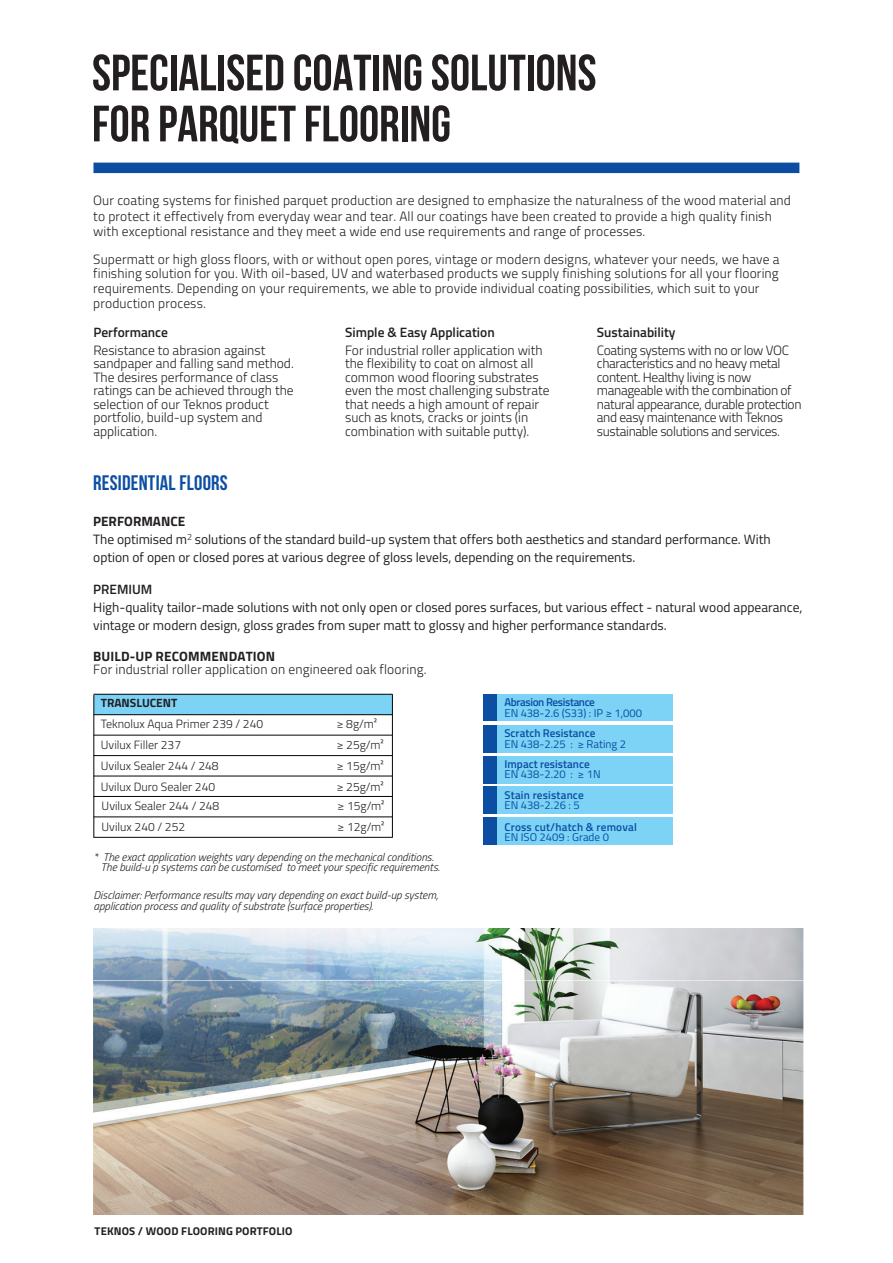
<style>
.page{position:relative;width:893px;height:1263px;background:#fff}
.page>*{position:absolute;margin:0;border:0;box-sizing:border-box;transform-origin:0 0}
.t1{font:700 51px/51px "Bebas Neue";color:#231f20}
.t2{font:700 21px "Bebas Neue";letter-spacing:.01em;color:#0c4ea2}
.t3{font:300 13.5px/13.5px "Titillium";letter-spacing:.01em;color:#231f20}
.t4{font:13.5px/18px "Titillium";color:#231f20}
.t5{font:300 13.5px/13.5px "Titillium";letter-spacing:-.025em;color:#231f20}
.t6{font:600 13.5px "Titillium";color:#231f20}
.t7{font:700 13.5px "Titillium";letter-spacing:.01em;color:#231f20}
.t8{font:300 12px/21px "Titillium";color:#231f20}
.t9{font:700 12px "Titillium";color:#231f20}
.t10{font:italic 300 11.25px/10.5px "Titillium";color:#231f20}
.t11{font:11.25px "Titillium";color:#0c4ea2}
.t12{font:600 11.25px "Titillium";color:#0c4ea2}
.t13{font:700 11.25px "Titillium";letter-spacing:.01em;color:#231f20}
.t14{font:600 11.25px "Titillium";letter-spacing:-.035em;color:#0c4ea2}
.s1{font-weight:700}
</style>
<div class="page">
<div style="left:94px;top:694px;width:298px;height:21px;background:#7dd3f6"></div>
<div style="left:93px;top:163px;width:706px;height:10px;background:#0d4da1"></div>
<hr style="left:94px;top:714px;width:298px;height:1px;background:#050504">
<hr style="left:94px;top:735px;width:298px;height:1px;background:#050504">
<hr style="left:94px;top:796px;width:298px;height:1px;background:#050504">
<hr style="left:94px;top:776px;width:298px;height:1px;background:#050504">
<hr style="left:94px;top:755px;width:298px;height:1px;background:#050504">
<hr style="left:392px;top:694px;width:1px;height:144px;background:#050504">
<hr style="left:93px;top:695px;width:1px;height:142px;background:#050504">
<div style="left:497px;top:694px;width:176px;height:27px;background:#7dd3f6"></div>
<div style="left:483px;top:694px;width:14px;height:27px;background:#0c4ea2"></div>
<div style="left:497px;top:725px;width:176px;height:27px;background:#7dd3f6"></div>
<div style="left:483px;top:725px;width:14px;height:27px;background:#0c4ea2"></div>
<div style="left:497px;top:756px;width:176px;height:27px;background:#7dd3f6"></div>
<div style="left:483px;top:756px;width:14px;height:27px;background:#0c4ea2"></div>
<div style="left:497px;top:787px;width:176px;height:27px;background:#7dd3f6"></div>
<div style="left:483px;top:787px;width:14px;height:27px;background:#0c4ea2"></div>
<div style="left:497px;top:818px;width:176px;height:27px;background:#7dd3f6"></div>
<div style="left:483px;top:818px;width:14px;height:27px;background:#0c4ea2"></div>
<hr style="left:94px;top:694px;width:298px;height:1px;background:#050504">
<hr style="left:94px;top:837px;width:298px;height:1px;background:#050504">
<hr style="left:94px;top:816px;width:298px;height:1px;background:#050504">
<img style="left:93px;top:929px;width:710px;height:285px">
<h1 class="t1" style="left:92px;top:47px;width:506px">SPECIALISED COATING SOLUTIONS<br>FOR PARQUET FLOORING</h1>
<p class="t3" style="left:93px;top:193px;width:699px;line-height:15px">Our coating systems for finished parquet production are designed to emphasize the naturalness of the wood material and to protect it effectively from everyday wear and tear. All our coatings have been created to provide a high quality finish with exceptional resistance and they meet a wide end use requirements and range of processes.</p>
<p class="t3" style="left:93px;top:252px;width:688px">Supermatt or high gloss floors, with or without open pores, vintage or modern designs, whatever your needs, we have a finishing solution for you. With oil-based, UV and waterbased products we supply finishing solutions for all your flooring</p>
<p class="t3" style="left:93px;top:280px;width:668px;line-height:15px">requirements. Depending on your requirements, we able to provide individual coating possibilities, which suit to your production process.</p>
<p class="t6" style="left:93px;top:322px;width:76px">Performance</p>
<p class="t3" style="left:93px;top:342px;width:202px">Resistance to abrasion against sandpaper and falling sand method.<br>The desires performance of class ratings can be achieved through the selection of our Teknos product portfolio, build-up system and application.</p>
<p class="t6" style="left:345px;top:322px;width:151px">Simple &amp; Easy Application</p>
<p class="t3" style="left:345px;top:342px;width:206px">For industrial roller application with the flexibility to coat on almost all common wood flooring substrates even the most challenging substrate that needs a high amount of repair such as knots, cracks or joints (in combination with suitable putty).</p>
<p class="t6" style="left:597px;top:322px;width:80px">Sustainability</p>
<p class="t5" style="left:597px;top:342px;width:206px">Coating systems with no or low VOC characteristics and no heavy metal content. Healthy living is now manageable with the combination of natural appearance, durable protection and easy maintenance with Teknos sustainable solutions and services.</p>
<h2 class="t2" style="left:93px;top:471px;width:136px">RESIDENTIAL FLOORS</h2>
<p class="t4" style="left:93px;top:512px;width:679px"><span class="s1">PERFORMANCE<br></span>The optimised m<sup>2</sup> solutions of the standard build-up system that offers both aesthetics and standard performance. With option of open or closed pores at various degree of gloss levels, depending on the requirements.</p>
<p class="t6" style="left:93px;top:579px;width:61px">PREMIUM</p>
<p class="t4" style="left:93px;top:597px;width:711px">High-quality tailor-made solutions with not only open or closed pores surfaces, but various effect - natural wood appearance, vintage or modern design, gloss grades from super matt to glossy and higher performance standards.</p>
<p class="t7" style="left:93px;top:646px;width:183px">BUILD-UP RECOMMENDATION</p>
<p class="t3" style="left:93px;top:662px;width:335px">For industrial roller application on engineered oak flooring.</p>
<p class="t9" style="left:101px;top:694px;width:78px">TRANSLUCENT</p>
<p class="t8" style="left:101px;top:712px;width:164px">Teknolux Aqua Primer 239 / 240</p>
<p class="t8" style="left:337px;top:712px;width:42px">≥ 8g/m²</p>
<p class="t8" style="left:337px;top:734px;width:49px">≥ 25g/m²</p>
<p class="t8" style="left:101px;top:734px;width:82px">Uvilux Filler 237</p>
<p class="t8" style="left:101px;top:775px;width:116px">Uvilux Duro Sealer 240</p>
<p class="t8" style="left:337px;top:775px;width:49px">≥ 25g/m²</p>
<p class="t8" style="left:337px;top:754px;width:49px">≥ 15g/m²</p>
<p class="t8" style="left:101px;top:754px;width:119px">Uvilux Sealer 244 / 248</p>
<p class="t8" style="left:102px;top:795px;width:119px">Uvilux Sealer 244 / 248<br>Uvilux 240 / 252</p>
<p class="t8" style="left:338px;top:795px;width:49px">≥ 15g/m²</p>
<p class="t8" style="left:338px;top:816px;width:49px">≥ 12g/m²</p>
<p class="t10" style="left:101px;top:851px;width:340px;text-indent:-7px">* The exact application weights vary depending on the mechanical conditions.<br>The build-u p systems can be customised to meet your specific requirements.</p>
<p class="t10" style="left:93px;top:890px;width:346px">Disclaimer: Performance results may vary depending on exact build-up system, application process and quality of substrate (surface properties).</p>
<p class="t14" style="left:504px;top:694px;width:92px">Abrasion Resistance</p>
<p class="t11" style="left:504px;top:704px;width:139px">EN 438-2.6 (S33) : IP ≥ 1,000</p>
<p class="t12" style="left:504px;top:725px;width:92px">Scratch Resistance</p>
<p class="t11" style="left:504px;top:735px;width:123px">EN 438-2.25 : ≥ Rating 2</p>
<p class="t12" style="left:504px;top:755px;width:87px">Impact resistance</p>
<p class="t11" style="left:504px;top:766px;width:98px">EN 438-2.20 : ≥ 1N</p>
<p class="t12" style="left:504px;top:786px;width:81px">Stain resistance</p>
<p class="t11" style="left:504px;top:797px;width:77px">EN 438-2.26 : 5</p>
<p class="t12" style="left:504px;top:818px;width:134px">Cross cut/hatch &amp; removal</p>
<p class="t11" style="left:504px;top:829px;width:106px">EN ISO 2409 : Grade 0</p>
<p class="t13" style="left:95px;top:1223px;width:199px">TEKNOS / WOOD FLOORING PORTFOLIO</p>
</div>
